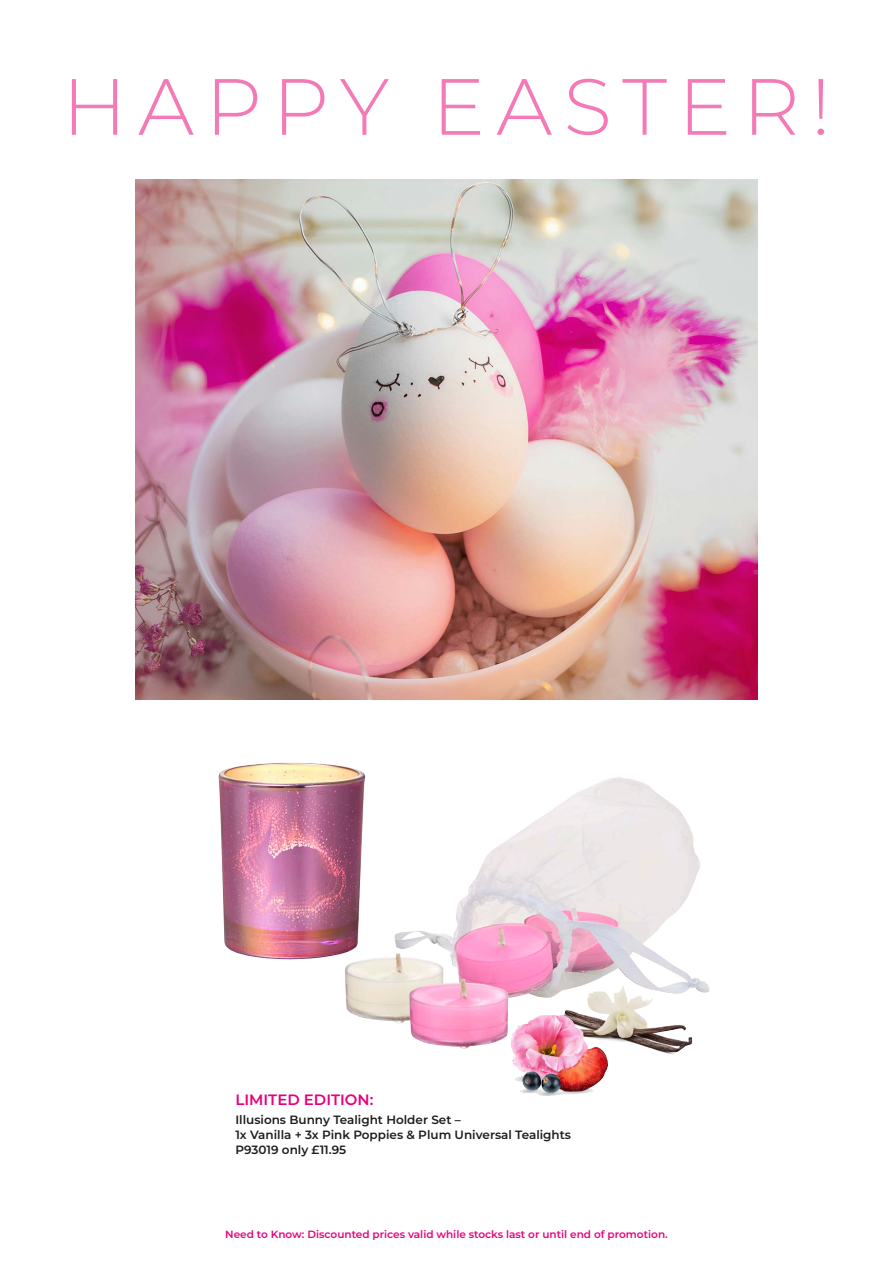
<style>
.page{position:relative;width:893px;height:1263px;background:#fff}
.page>*{position:absolute;margin:0;border:0;box-sizing:border-box;transform-origin:0 0}
.t1{font:300 79.5px "Montserrat";letter-spacing:.14em;color:#f159a4}
.t2{font:600 15px "Montserrat";color:#e6007e}
.t3{font:600 12px/15px "Montserrat";color:#1d1d1b}
.t4{font:600 10.5px "Montserrat";color:#e6007e}
</style>
<div class="page">
<img style="left:135px;top:179px;width:623px;height:520px">
<img style="left:218px;top:763px;width:395px;height:286px">
<img style="left:544px;top:986px;width:148px;height:68px">
<img style="left:510px;top:1015px;width:52px;height:47px">
<h1 class="t1" style="left:62px;top:53px;width:770px">HAPPY EASTER!</h1>
<p class="t2" style="left:235px;top:1089px;width:139px">LIMITED EDITION:</p>
<p class="t3" style="left:235px;top:1112px;width:337px">Illusions Bunny Tealight Holder Set –<br>1x Vanilla + 3x Pink Poppies &amp; Plum Universal Tealights<br>P93019 only £11.95</p>
<p class="t4" style="left:225px;top:1226px;width:444px">Need to Know: Discounted prices valid while stocks last or until end of promotion.</p>
</div>
